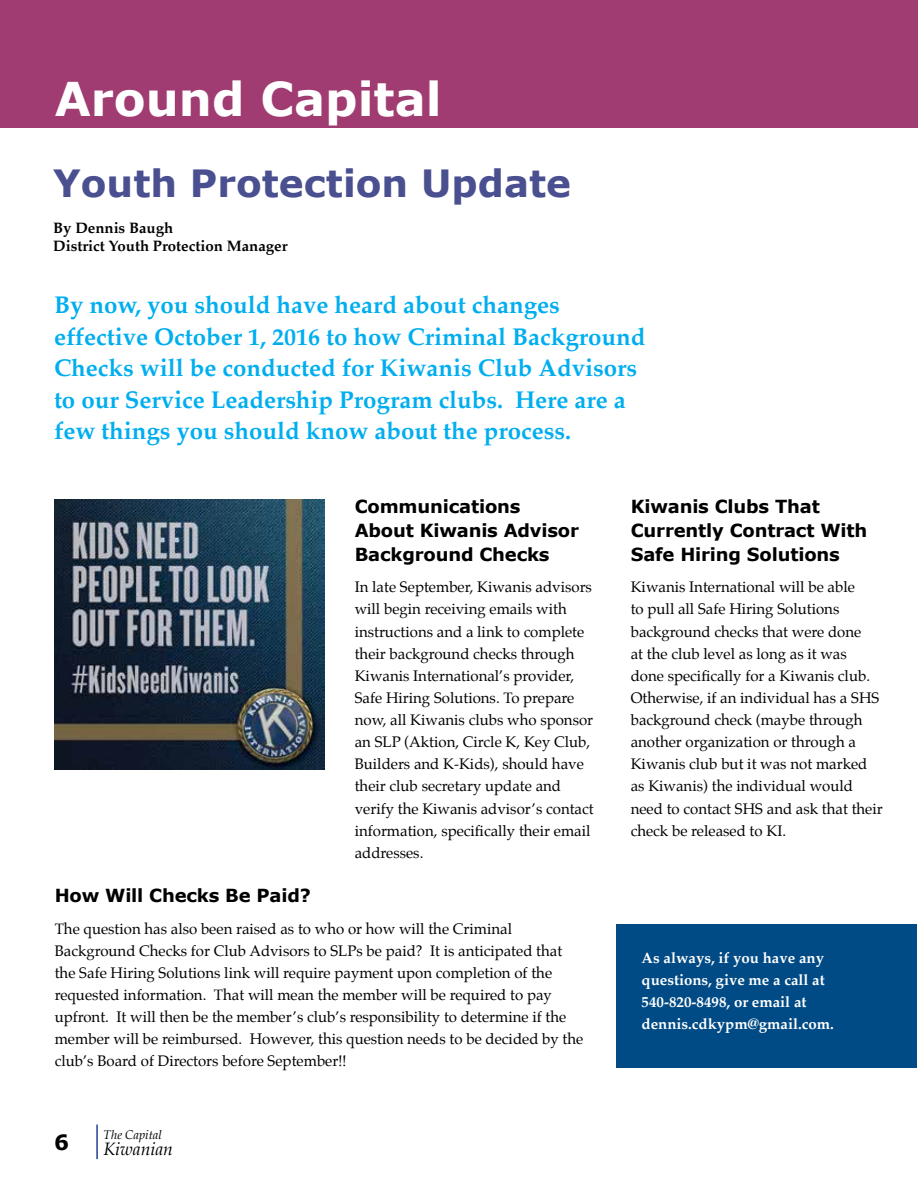
<style>
.page{position:relative;width:918px;height:1188px;background:#fff}
.page>*{position:absolute;margin:0;border:0;box-sizing:border-box;transform-origin:0 0}
.t1{font:700 46.5px "Verdana";color:#fff}
.t2{font:700 37.5px "Verdana";color:#4a4f90}
.t3{font:700 24px/31.5px "Palatino";color:#00aeef}
.t4{font:700 21px "Verdana";color:#000}
.t5{font:700 18px/24px "Verdana";letter-spacing:-.01em;color:#000}
.t6{font:italic 17.55px "Palatino";color:#000}
.t7{font:15px/22.2px "Palatino";color:#000}
.t8{font:700 15px/22.2px "Palatino";color:#fff}
.t9{font:700 15px/18px "Palatino";color:#000}
.t10{font:italic 12.45px "Palatino";color:#000}
</style>
<div class="page">
<div style="left:616px;top:924px;width:301px;height:143px;background:#004b85"></div>
<div style="left:0;top:0;width:918px;height:127px;background:#a03c71"></div>
<img style="left:54px;top:500px;width:270px;height:270px">
<hr style="left:96px;top:1125px;width:2px;height:34px;background:#25408f">
<h1 class="t1" style="left:55px;top:66px;width:389px">Around Capital</h1>
<h2 class="t2" style="left:53px;top:157px;width:519px">Youth Protection Update</h2>
<p class="t9" style="left:53px;top:219px;width:236px">By Dennis Baugh<br>District Youth Protection Manager</p>
<p class="t3" style="left:54px;top:289px;width:593px">By now, you should have heard about changes effective October 1, 2016 to how Criminal Background Checks will be conducted for Kiwanis Club Advisors to our Service Leadership Program clubs. Here are a few things you should know about the process.</p>
<p class="t5" style="left:355px;top:494px;width:226px">Communications<br>About Kiwanis Advisor<br>Background Checks</p>
<p class="t7" style="left:355px;top:576px;width:240px">In late September, Kiwanis advisors will begin receiving emails with instructions and a link to complete their background checks through Kiwanis International’s provider, Safe Hiring Solutions. To prepare now, all Kiwanis clubs who sponsor an SLP (Aktion, Circle K, Key Club, Builders and K-Kids), should have their club secretary update and verify the Kiwanis advisor’s contact information, specifically their email addresses.</p>
<p class="t5" style="left:55px;top:883px;width:258px">How Will Checks Be Paid?</p>
<p class="t7" style="left:55px;top:917px;width:530px">The question has also been raised as to who or how will the Criminal Background Checks for Club Advisors to SLPs be paid? It is anticipated that the Safe Hiring Solutions link will require payment upon completion of the requested information. That will mean the member will be required to pay upfront. It will then be the member’s club’s responsibility to determine if the member will be reimbursed. However, this question needs to be decided by the club’s Board of Directors before September!!</p>
<h3 class="t4" style="left:54px;top:1127px;width:16px">6</h3>
<p class="t10" style="left:104px;top:1125px;width:60px">The Capital</p>
<p class="t6" style="left:104px;top:1135px;width:71px">Kiwanian</p>
<p class="t5" style="left:631px;top:494px;width:238px">Kiwanis Clubs That<br>Currently Contract With<br>Safe Hiring Solutions</p>
<p class="t7" style="left:631px;top:576px;width:254px">Kiwanis International will be able<br>to pull all Safe Hiring Solutions background checks that were done<br>at the club level as long as it was done specifically for a Kiwanis club.<br>Otherwise, if an individual has a SHS background check (maybe through another organization or through a Kiwanis club but it was not marked as Kiwanis) the individual would need to contact SHS and ask that their check be released to KI.</p>
<p class="t8" style="left:642px;top:946px;width:194px">As always, if you have any questions, give me a call at<br>540-820-8498, or email at dennis.cdkypm@gmail.com.</p>
</div>
